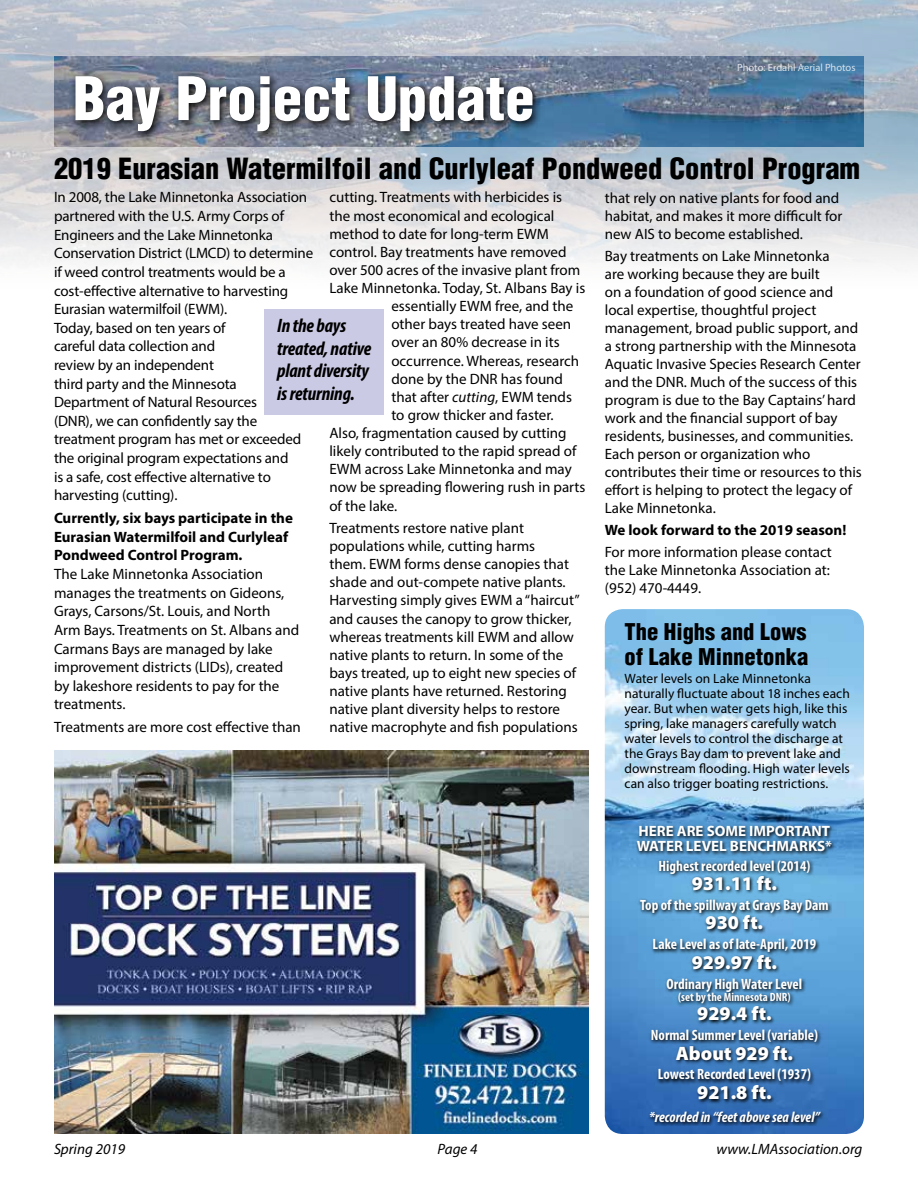
<style>
.page{position:relative;width:918px;height:1188px;background:#fff}
.page>*{position:absolute;margin:0;border:0;box-sizing:border-box;transform-origin:0 0}
.t1{font:900 condensed 58.5px "Helvetica";color:#fff}
.t2{font:900 condensed 28.5px "Helvetica";color:#000}
.t3{font:900 condensed 22.5px/24px "Helvetica";color:#000}
.t4{font:900 19.5px "Myriad Pro";color:#fff}
.t5{font:italic 700 condensed 19.5px/22.5px "Myriad Pro";letter-spacing:-.01em;color:#000}
.t6{font:15px/18.6px "Myriad Pro";color:#000}
.t7{font:700 condensed 15px "Myriad Pro";color:#fff}
.t8{font:700 15px/18.6px "Myriad Pro";color:#000}
.t9{font:700 15px/15px "Myriad Pro";color:#fff}
.t10{font:italic 15px "Myriad Pro";color:#000}
.t11{font:italic 700 condensed 15px "Myriad Pro";color:#fff}
.t12{font:13.5px/15px "Myriad Pro";color:#000}
.t13{font:700 condensed 12px "Myriad Pro";color:#fff}
.t14{font:10.5px "Myriad Pro";color:#fff}
.s1{font-style:italic}
</style>
<div class="page">
<img style="left:0;top:0;width:918px;height:268px">
<img style="left:54px;top:56px;width:810px;height:90px">
<svg style="left:70px;top:71px;width:473px;height:71px;background:#525965"></svg>
<img style="left:54px;top:751px;width:535px;height:383px">
<img style="left:605px;top:609px;width:259px;height:525px">
<svg style="left:635px;top:824px;width:201px;height:302px;background:#437aaa"></svg>
<div style="left:264px;top:309px;width:120px;height:106px;background:#cbcae4"></div>
<h1 class="t1" style="left:73px;top:62px;width:463px">Bay Project Update</h1>
<p class="t14" style="left:737px;top:61px;width:120px">Photo: Erdahl Aerial Photos</p>
<h2 class="t2" style="left:54px;top:150px;width:808px">2019 Eurasian Watermilfoil and Curlyleaf Pondweed Control Program</h2>
<p class="t6" style="left:329px;top:188px;width:234px">cutting. Treatments with herbicides is</p>
<p class="t6" style="left:329px;top:206px;width:227px">the most economical and ecological</p>
<p class="t6" style="left:329px;top:224px;width:221px">method to date for long-term EWM</p>
<p class="t6" style="left:329px;top:242px;width:239px">control. Bay treatments have removed</p>
<p class="t6" style="left:329px;top:260px;width:253px">over 500 acres of the invasive plant from</p>
<p class="t6" style="left:329px;top:279px;width:257px">Lake Minnetonka. Today, St. Albans Bay is</p>
<p class="t6" style="left:391px;top:297px;width:183px">essentially EWM free, and the</p>
<p class="t6" style="left:391px;top:315px;width:181px">other bays treated have seen</p>
<p class="t6" style="left:391px;top:333px;width:170px">over an 80% decrease in its</p>
<p class="t6" style="left:391px;top:351px;width:189px">occurrence. Whereas, research</p>
<p class="t6" style="left:391px;top:369px;width:173px">done by the DNR has found</p>
<p class="t6" style="left:391px;top:387px;width:182px">that after <span class="s1">cutting</span>, EWM tends</p>
<p class="t6" style="left:391px;top:405px;width:164px">to grow thicker and faster.</p>
<p class="t6" style="left:329px;top:423px;width:239px">Also, fragmentation caused by cutting</p>
<p class="t6" style="left:329px;top:442px;width:249px">likely contributed to the rapid spread of</p>
<p class="t6" style="left:329px;top:460px;width:244px">EWM across Lake Minnetonka and may</p>
<p class="t6" style="left:329px;top:478px;width:258px">now be spreading flowering rush in parts</p>
<p class="t6" style="left:329px;top:496px;width:70px">of the lake.</p>
<p class="t6" style="left:329px;top:519px;width:252px;line-height:18.1px">Treatments restore native plant populations while, cutting harms<br>them. EWM forms dense canopies that shade and out-compete native plants.<br>Harvesting simply gives EWM a “haircut” and causes the canopy to grow thicker, whereas treatments kill EWM and allow native plants to return. In some of the bays treated, up to eight new species of native plants have returned. Restoring native plant diversity helps to restore native macrophyte and fish populations</p>
<p class="t6" style="left:605px;top:188px;width:239px;line-height:18px">that rely on native plants for food and habitat, and makes it more difficult for new AIS to become established.</p>
<p class="t6" style="left:605px;top:247px;width:259px;line-height:18px">Bay treatments on Lake Minnetonka<br>are working because they are built<br>on a foundation of good science and local expertise, thoughtful project management, broad public support, and a strong partnership with the Minnesota Aquatic Invasive Species Research Center and the DNR. Much of the success of this program is due to the Bay Captains’ hard work and the financial support of bay residents, businesses, and communities.<br>Each person or organization who contributes their time or resources to this effort is helping to protect the legacy of Lake Minnetonka.</p>
<p class="t8" style="left:605px;top:520px;width:243px">We look forward to the 2019 season!</p>
<p class="t6" style="left:605px;top:543px;width:229px;line-height:18px">For more information please contact the Lake Minnetonka Association at: (952) 470-4449.</p>
<p class="t6" style="left:54px;top:188px;width:261px">In 2008, the Lake Minnetonka Association partnered with the U.S. Army Corps of Engineers and the Lake Minnetonka Conservation District (LMCD) to determine if weed control treatments would be a cost-effective alternative to harvesting Eurasian watermilfoil (EWM).<br>Today, based on ten years of<br>careful data collection and<br>review by an independent<br>third party and the Minnesota Department of Natural Resources<br>(DNR), we can confidently say the treatment program has met or exceeded the original program expectations and<br>is a safe, cost effective alternative to harvesting (cutting).</p>
<p class="t8" style="left:54px;top:508px;width:240px">Currently, six bays participate in the<br>Eurasian Watermilfoil and Curlyleaf<br>Pondweed Control Program.</p>
<p class="t6" style="left:54px;top:565px;width:247px">The Lake Minnetonka Association manages the treatments on Gideons, Grays, Carsons/St. Louis, and North Arm Bays. Treatments on St. Albans and Carmans Bays are managed by lake improvement districts (LIDs), created by lakeshore residents to pay for the treatments.</p>
<p class="t6" style="left:54px;top:718px;width:248px">Treatments are more cost effective than</p>
<h3 class="t5" style="left:277px;top:314px;width:96px">In the bays treated, native plant diversity is returning.</h3>
<h3 class="t3" style="left:625px;top:620px;width:185px">The Highs and Lows of Lake Minnetonka</h3>
<p class="t12" style="left:625px;top:671px;width:227px">Water levels on Lake Minnetonka naturally fluctuate about 18 inches each year. But when water gets high, like this spring, lake managers carefully watch water levels to control the discharge at the Grays Bay dam to prevent lake and downstream flooding. High water levels can also trigger boating restrictions.</p>
<p class="t9" style="left:637px;top:823px;width:197px">HERE ARE SOME IMPORTANT<br>WATER LEVEL BENCHMARKS*</p>
<p class="t7" style="left:658px;top:856px;width:153px">Highest recorded level (2014)</p>
<h3 class="t4" style="left:692px;top:872px;width:87px">931.11 ft.</h3>
<p class="t7" style="left:640px;top:896px;width:190px">Top of the spillway at Grays Bay Dam</p>
<h3 class="t4" style="left:706px;top:912px;width:59px">930 ft.</h3>
<p class="t7" style="left:653px;top:935px;width:165px">Lake Level as of late-April, 2019</p>
<h3 class="t4" style="left:692px;top:951px;width:87px">929.97 ft.</h3>
<p class="t7" style="left:667px;top:974px;width:137px">Ordinary High Water Level</p>
<p class="t13" style="left:678px;top:989px;width:114px">(set by the Minnesota DNR)</p>
<h3 class="t4" style="left:697px;top:1003px;width:76px">929.4 ft.</h3>
<p class="t7" style="left:651px;top:1026px;width:169px">Normal Summer Level (variable)</p>
<h3 class="t4" style="left:676px;top:1042px;width:119px">About 929 ft.</h3>
<p class="t7" style="left:658px;top:1065px;width:155px">Lowest Recorded Level (1937)</p>
<h3 class="t4" style="left:697px;top:1081px;width:76px">921.8 ft.</h3>
<p class="t11" style="left:649px;top:1107px;width:172px">*recorded in “feet above sea level”</p>
<p class="t10" style="left:54px;top:1140px;width:73px">Spring 2019</p>
<p class="t10" style="left:438px;top:1140px;width:41px">Page 4</p>
<p class="t10" style="left:717px;top:1140px;width:147px">www.LMAssociation.org</p>
</div>
